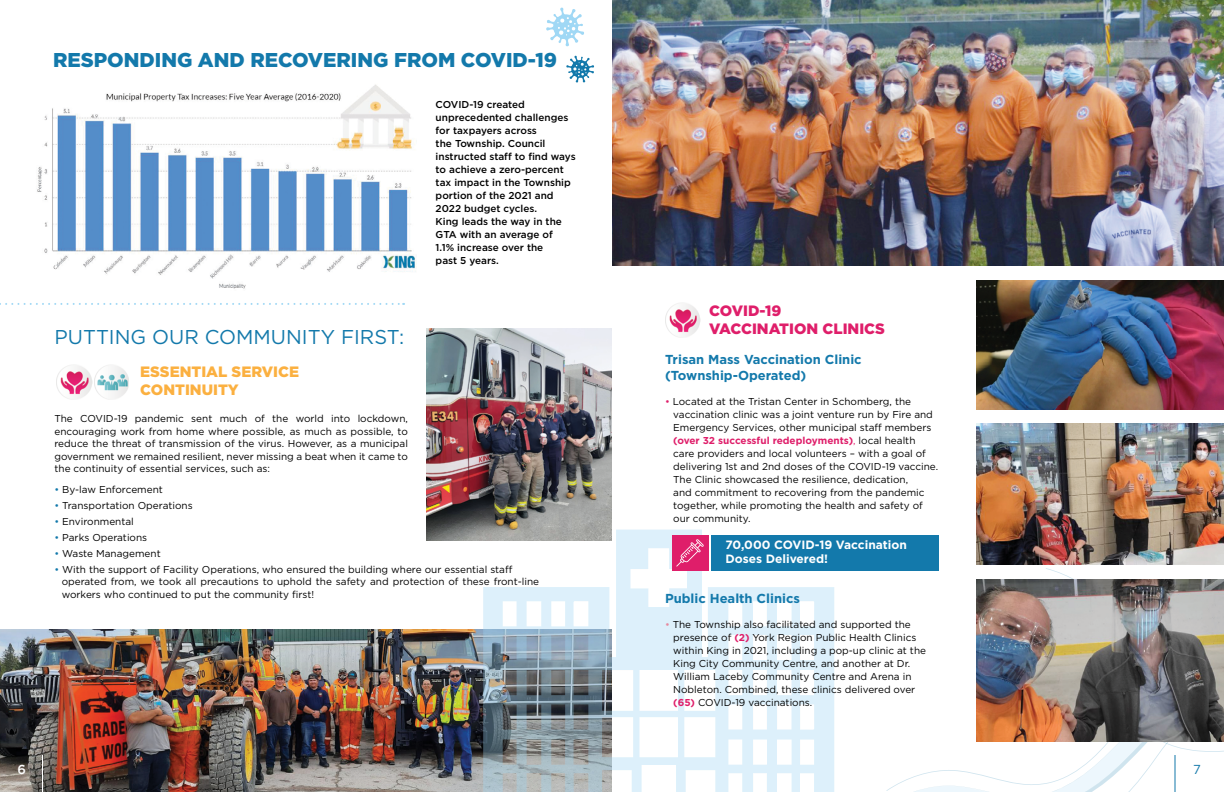
<style>
.page{position:relative;width:1224px;height:792px;background:#fff}
.page>*{position:absolute;margin:0;border:0;box-sizing:border-box;transform-origin:0 0}
.t1{font:900 20px "Gotham";color:#1379ab}
.t2{font:20px "Gotham";color:#1379ab}
.t3{font:900 15px/18px "Gotham";color:#fbb040}
.t4{font:900 15px/18px "Gotham";color:#df1e6a}
.t5{font:700 13px/15.6px "Gotham";color:#1379ab}
.t6{font:500 13px "Gotham";color:#fff}
.t7{font:13px "Gotham";color:#157aab}
.t8{font:700 12px/14px "Gotham";color:#fff}
.t9{font:10px/13px "Gotham";color:#000}
.t10{font:500 10px/13px "Gotham";color:#000}
.s1{color:#1379ab}
.s2{color:#df1e6a}
.s3{font-weight:700;color:#df1e6a}
.s4{color:#e6899e}
</style>
<div class="page">
<img style="left:0;top:629px;width:483px;height:163px">
<svg style="left:546px;top:8px;width:38px;height:38px"></svg>
<svg style="left:566px;top:56px;width:28px;height:27px"></svg>
<img style="left:95px;top:365px;width:34px;height:34px">
<img style="left:57px;top:365px;width:35px;height:34px">
<img style="left:37px;top:84px;width:380px;height:205px">
<img style="left:426px;top:329px;width:186px;height:211px">
<svg style="left:0;top:303px;width:404px;height:2px"></svg>
<hr style="left:42px;top:755px;width:1px;height:37px;background:#fff">
<svg style="left:922px;top:586px;width:302px;height:206px"></svg>
<svg style="left:483px;top:530px;width:351px;height:262px"></svg>
<img style="left:977px;top:280px;width:247px;height:130px">
<img style="left:977px;top:423px;width:247px;height:141px">
<img style="left:977px;top:579px;width:247px;height:163px">
<img style="left:612px;top:0;width:612px;height:266px">
<img style="left:665px;top:303px;width:35px;height:34px">
<div style="left:672px;top:535px;width:36px;height:36px;background:#df1e6a"></div>
<div style="left:711px;top:535px;width:227px;height:36px;background:#1379ab"></div>
<svg style="left:676px;top:539px;width:28px;height:28px"></svg>
<hr style="left:1175px;top:755px;width:1px;height:37px;background:#1379ab">
<h1 class="t1" style="left:53px;top:48px;width:506px">RESPONDING AND RECOVERING FROM COVID-19</h1>
<h1 class="t2" style="left:54px;top:326px;width:351px">PUTTING OUR COMMUNITY FIRST:</h1>
<h2 class="t3" style="left:140px;top:362px;width:160px">ESSENTIAL SERVICE<br>CONTINUITY</h2>
<p class="t10" style="left:436px;top:97px;width:142px">COVID-19 created unprecedented challenges for taxpayers across<br>the Township. Council instructed staff to find ways to achieve a zero-percent tax impact in the Township portion of the 2021 and<br>2022 budget cycles.<br>King leads the way in the<br>GTA with an average of<br>1.1% increase over the<br>past 5 years.</p>
<p class="t9" style="left:54px;top:412px;width:355px;line-height:12.5px;text-align:justify">The COVID-19 pandemic sent much of the world into lockdown, encouraging work from home where possible, as much as possible, to reduce the threat of transmission of the virus. However, as a municipal government we remained resilient, never missing a beat when it came to the continuity of essential services, such as:</p>
<p class="t9" style="left:54px;top:483px;width:110px"><span class="s1">•</span> By-law Enforcement</p>
<p class="t9" style="left:54px;top:499px;width:140px"><span class="s1">•</span> Transportation Operations</p>
<p class="t9" style="left:54px;top:515px;width:81px"><span class="s1">•</span> Environmental</p>
<p class="t9" style="left:54px;top:531px;width:94px"><span class="s1">•</span> Parks Operations</p>
<p class="t9" style="left:54px;top:547px;width:108px"><span class="s1">•</span> Waste Management</p>
<p class="t9" style="left:62px;top:563px;width:479px;line-height:12.5px;text-indent:-7px"><span class="s1">•</span> With the support of Facility Operations, who ensured the building where our essential staff operated from, we took all precautions to uphold the safety and protection of these front-line workers who continued to put the community first!</p>
<h3 class="t6" style="left:18px;top:761px;width:10px">6</h3>
<h2 class="t4" style="left:709px;top:301px;width:177px">COVID-19<br>VACCINATION CLINICS</h2>
<h3 class="t5" style="left:665px;top:352px;width:198px">Trisan Mass Vaccination Clinic (Township-Operated)</h3>
<p class="t9" style="left:673px;top:394px;width:266px;text-indent:-8px"><span class="s2">•</span> Located at the Tristan Center in Schomberg, the vaccination clinic was a joint venture run by Fire and Emergency Services, other municipal staff members <span class="s3">(over 32 successful redeployments)</span><span class="s2">,</span> local health care providers and local volunteers – with a goal of delivering 1st and 2nd doses of the COVID-19 vaccine.<br>The Clinic showcased the resilience, dedication,<br>and commitment to recovering from the pandemic together, while promoting the health and safety of our community.</p>
<p class="t8" style="left:725px;top:538px;width:183px">70,000 COVID-19 Vaccination<br>Doses Delivered!</p>
<h3 class="t5" style="left:665px;top:591px;width:137px">Public Health Clinics</h3>
<p class="t9" style="left:673px;top:618px;width:254px;text-indent:-8px"><span class="s4">•</span> The Township also facilitated and supported the presence of <span class="s3">(2)</span> York Region Public Health Clinics within King in 2021, including a pop-up clinic at the King City Community Centre, and another at Dr.<br>William Laceby Community Centre and Arena in Nobleton. Combined, these clinics delivered over <span class="s3">(65)</span> COVID-19 vaccinations.</p>
<h3 class="t7" style="left:1193px;top:762px;width:9px">7</h3>
</div>
